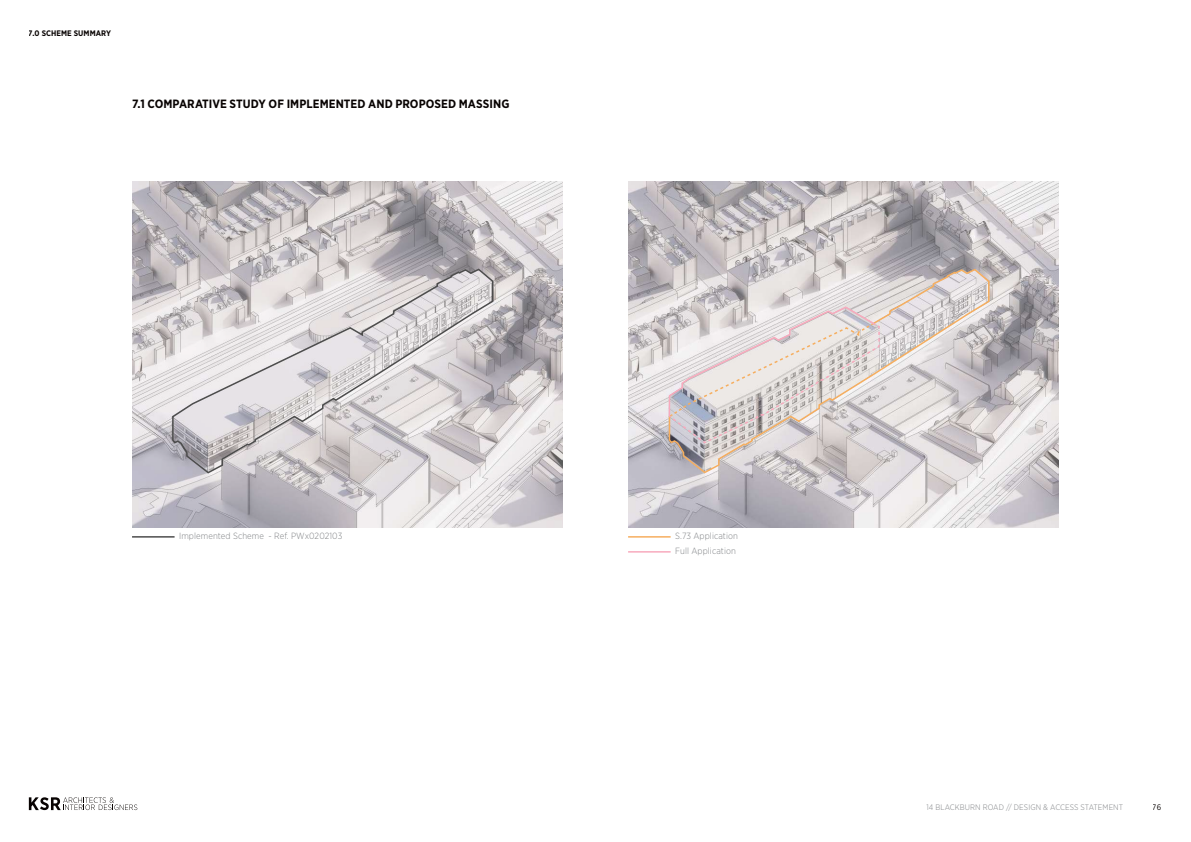
<style>
.page{position:relative;width:1191px;height:842px;background:#fff}
.page>*{position:absolute;margin:0;border:0;box-sizing:border-box;transform-origin:0 0}
.t1{font:700 12px "Gotham Narrow";letter-spacing:.005em;color:#080302}
.t2{font:300 9px "Gotham Narrow";letter-spacing:.01em;color:#7f8184}
.t3{font:300 8px "Gotham Narrow";letter-spacing:.01em;color:#7f8184}
.t4{font:700 8px "Gotham Narrow";letter-spacing:.01em;color:#080302}
.t5{font:8px "Gotham Narrow";color:#080302}
</style>
<div class="page">
<img style="left:628px;top:182px;width:431px;height:345px">
<img style="left:132px;top:182px;width:431px;height:345px">
<svg style="left:29px;top:797px;width:108px;height:13px"></svg>
<svg style="left:171px;top:268px;width:324px;height:207px;background:#d5d1d2"></svg>
<svg style="left:668px;top:268px;width:323px;height:206px;background:#d4cece"></svg>
<svg style="left:667px;top:305px;width:214px;height:139px;background:#dbd5d4"></svg>
<hr style="left:132px;top:536px;width:43px;height:2px;background:#4d4d4d">
<hr style="left:628px;top:536px;width:42px;height:2px;background:#f6ae5f">
<hr style="left:628px;top:551px;width:42px;height:2px;background:#f8aabd">
<p class="t4" style="left:29px;top:28px;width:84px">7.0 SCHEME SUMMARY</p>
<h1 class="t1" style="left:132px;top:96px;width:379px">7.1 COMPARATIVE STUDY OF IMPLEMENTED AND PROPOSED MASSING</h1>
<p class="t2" style="left:179px;top:531px;width:165px">Implemented Scheme - Ref. PWx0202103</p>
<p class="t2" style="left:675px;top:531px;width:64px">S.73 Application</p>
<p class="t2" style="left:675px;top:546px;width:62px">Full Application</p>
<p class="t3" style="left:926px;top:802px;width:198px">14 BLACKBURN ROAD // DESIGN &amp; ACCESS STATEMENT</p>
<p class="t5" style="left:1152px;top:802px;width:10px">76</p>
</div>
